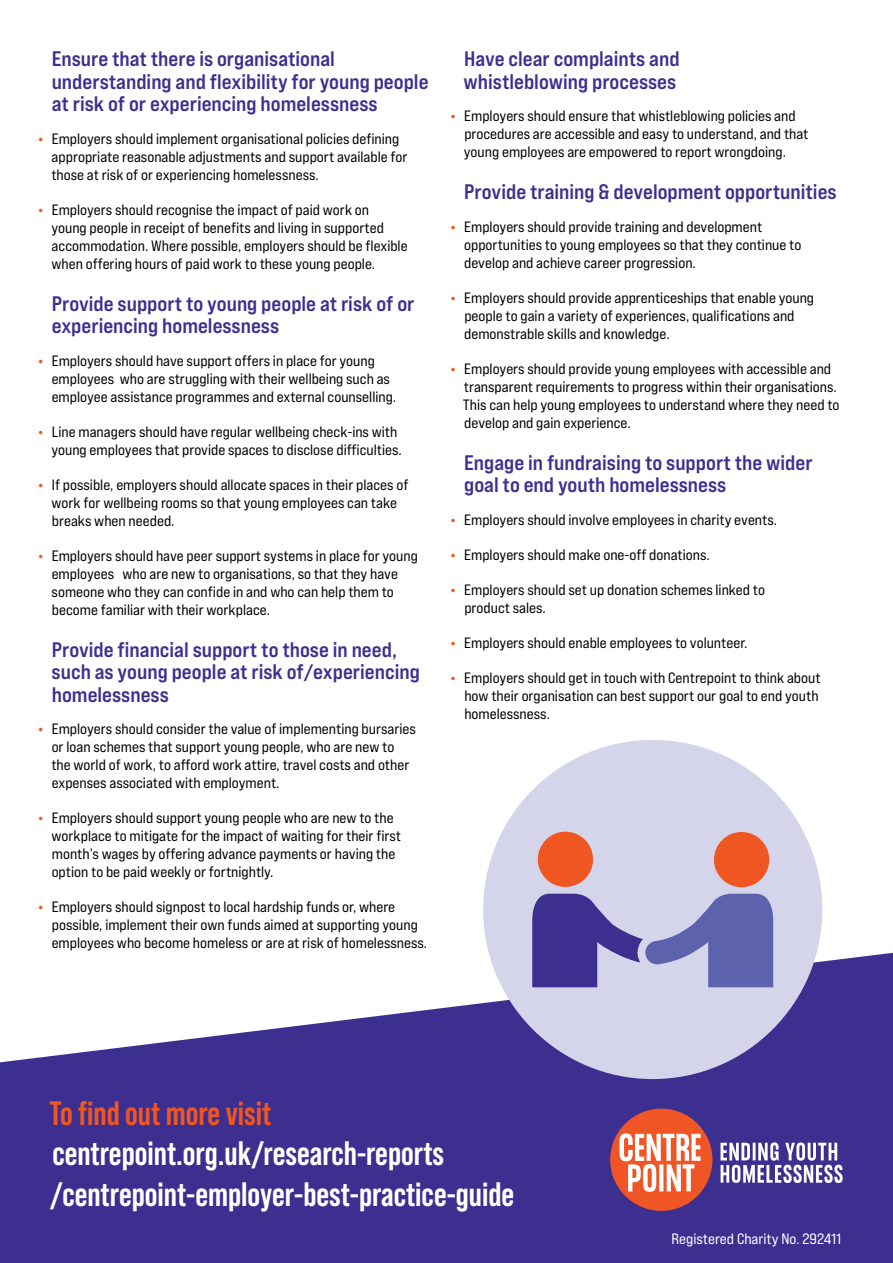
<style>
.page{position:relative;width:893px;height:1263px;background:#fff}
.page>*{position:absolute;margin:0;border:0;box-sizing:border-box;transform-origin:0 0}
.t1{font:700 33.9px/40.7px "Bebas Neue Pro";color:#fff}
.t2{font:700 33.9px "Bebas Neue Pro";color:#f05622}
.t3{font:21px/22.5px "Bebas Neue Pro Exp Bd";color:#3d2f90}
.t4{font:15px/18px "Bebas Neue Pro Exp Rg";color:#000}
.t5{font:15px "Bebas Neue Pro Exp Rg";color:#fff}
.s1{font-family:"Bebas Neue Pro Exp Eb";color:#f05622}
</style>
<div class="page">
<svg style="left:0;top:953px;width:893px;height:310px;fill:#3d2f90"></svg>
<div style="left:483px;top:740px;width:339px;height:339px;background:#d4d4eb;border-radius:50%"></div>
<div style="left:538px;top:832px;width:55px;height:55px;background:#f05622;border-radius:50%"></div>
<div style="left:714px;top:832px;width:55px;height:55px;background:#f05622;border-radius:50%"></div>
<svg style="left:532px;top:894px;width:242px;height:93px"></svg>
<svg style="left:720px;top:1142px;width:123px;height:41px"></svg>
<div style="left:610px;top:1108px;width:102px;height:103px;background:#f05625;border-radius:50%"></div>
<svg style="left:619px;top:1133px;width:82px;height:59px"></svg>
<h2 class="t3" style="left:52px;top:47px;width:378px">Ensure that there is organisational understanding and flexibility for young people at risk of or experiencing homelessness</h2>
<p class="t4" style="left:51px;top:129px;width:358px;text-indent:-14px"><span class="s1">•</span> Employers should implement organisational policies defining appropriate reasonable adjustments and support available for those at risk of or experiencing homelessness.</p>
<p class="t4" style="left:51px;top:200px;width:358px;text-indent:-14px"><span class="s1">•</span> Employers should recognise the impact of paid work on young people in receipt of benefits and living in supported accommodation. Where possible, employers should be flexible when offering hours of paid work to these young people.</p>
<h2 class="t3" style="left:52px;top:292px;width:364px">Provide support to young people at risk of or experiencing homelessness</h2>
<p class="t4" style="left:52px;top:351px;width:346px;text-indent:-14px"><span class="s1">•</span> Employers should have support offers in place for young employees who are struggling with their wellbeing such as employee assistance programmes and external counselling.</p>
<p class="t4" style="left:38px;top:422px;width:366px;text-align:right"><span class="s1">•</span> Line managers should have regular wellbeing check-ins with young employees that provide spaces to disclose difficulties.</p>
<p class="t4" style="left:52px;top:475px;width:358px;text-indent:-14px"><span class="s1">•</span> If possible, employers should allocate spaces in their places of work for wellbeing rooms so that young employees can take breaks when needed.</p>
<p class="t4" style="left:52px;top:546px;width:368px;text-indent:-14px"><span class="s1">•</span> Employers should have peer support systems in place for young employees who are new to organisations, so that they have someone who they can confide in and who can help them to become familiar with their workplace.</p>
<h2 class="t3" style="left:52px;top:638px;width:370px">Provide financial support to those in need, such as young people at risk of/experiencing homelessness</h2>
<p class="t4" style="left:51px;top:720px;width:366px;text-indent:-14px"><span class="s1">•</span> Employers should consider the value of implementing bursaries or loan schemes that support young people, who are new to the world of work, to afford work attire, travel costs and other expenses associated with employment.</p>
<p class="t4" style="left:52px;top:809px;width:351px;text-indent:-14px"><span class="s1">•</span> Employers should support young people who are new to the workplace to mitigate for the impact of waiting for their first month’s wages by offering advance payments or having the option to be paid weekly or fortnightly.</p>
<p class="t4" style="left:52px;top:898px;width:377px;text-indent:-14px"><span class="s1">•</span> Employers should signpost to local hardship funds or, where possible, implement their own funds aimed at supporting young employees who become homeless or are at risk of homelessness.</p>
<h2 class="t3" style="left:464px;top:47px;width:218px">Have clear complaints and whistleblowing processes</h2>
<p class="t4" style="left:464px;top:107px;width:346px;text-indent:-14px"><span class="s1">•</span> Employers should ensure that whistleblowing policies and procedures are accessible and easy to understand, and that young employees are empowered to report wrongdoing.</p>
<h2 class="t3" style="left:464px;top:180px;width:374px">Provide training &amp; development opportunities</h2>
<p class="t4" style="left:464px;top:217px;width:339px;text-indent:-14px"><span class="s1">•</span> Employers should provide training and development opportunities to young employees so that they continue to develop and achieve career progression.</p>
<p class="t4" style="left:464px;top:288px;width:352px;text-indent:-14px"><span class="s1">•</span> Employers should provide apprenticeships that enable young people to gain a variety of experiences, qualifications and demonstrable skills and knowledge.</p>
<p class="t4" style="left:463px;top:359px;width:378px;text-indent:-13px"><span class="s1">•</span> Employers should provide young employees with accessible and transparent requirements to progress within their organisations.<br>This can help young employees to understand where they need to develop and gain experience.</p>
<h2 class="t3" style="left:464px;top:451px;width:350px">Engage in fundraising to support the wider goal to end youth homelessness</h2>
<p class="t4" style="left:450px;top:510px;width:328px"><span class="s1">•</span> Employers should involve employees in charity events.</p>
<p class="t4" style="left:450px;top:545px;width:261px"><span class="s1">•</span> Employers should make one-off donations.</p>
<p class="t4" style="left:464px;top:580px;width:302px;text-indent:-14px"><span class="s1">•</span> Employers should set up donation schemes linked to product sales.</p>
<p class="t4" style="left:450px;top:633px;width:299px"><span class="s1">•</span> Employers should enable employees to volunteer.</p>
<p class="t4" style="left:464px;top:668px;width:358px;text-indent:-14px"><span class="s1">•</span> Employers should get in touch with Centrepoint to think about how their organisation can best support our goal to end youth homelessness.</p>
<h1 class="t2" style="left:49px;top:1093px;width:224px">To find out more visit</h1>
<h1 class="t1" style="left:50px;top:1133px;width:466px">centrepoint.org.uk/research-reports /centrepoint-employer-best-practice-guide</h1>
<p class="t5" style="left:672px;top:1230px;width:171px">Registered Charity No. 292411</p>
</div>
